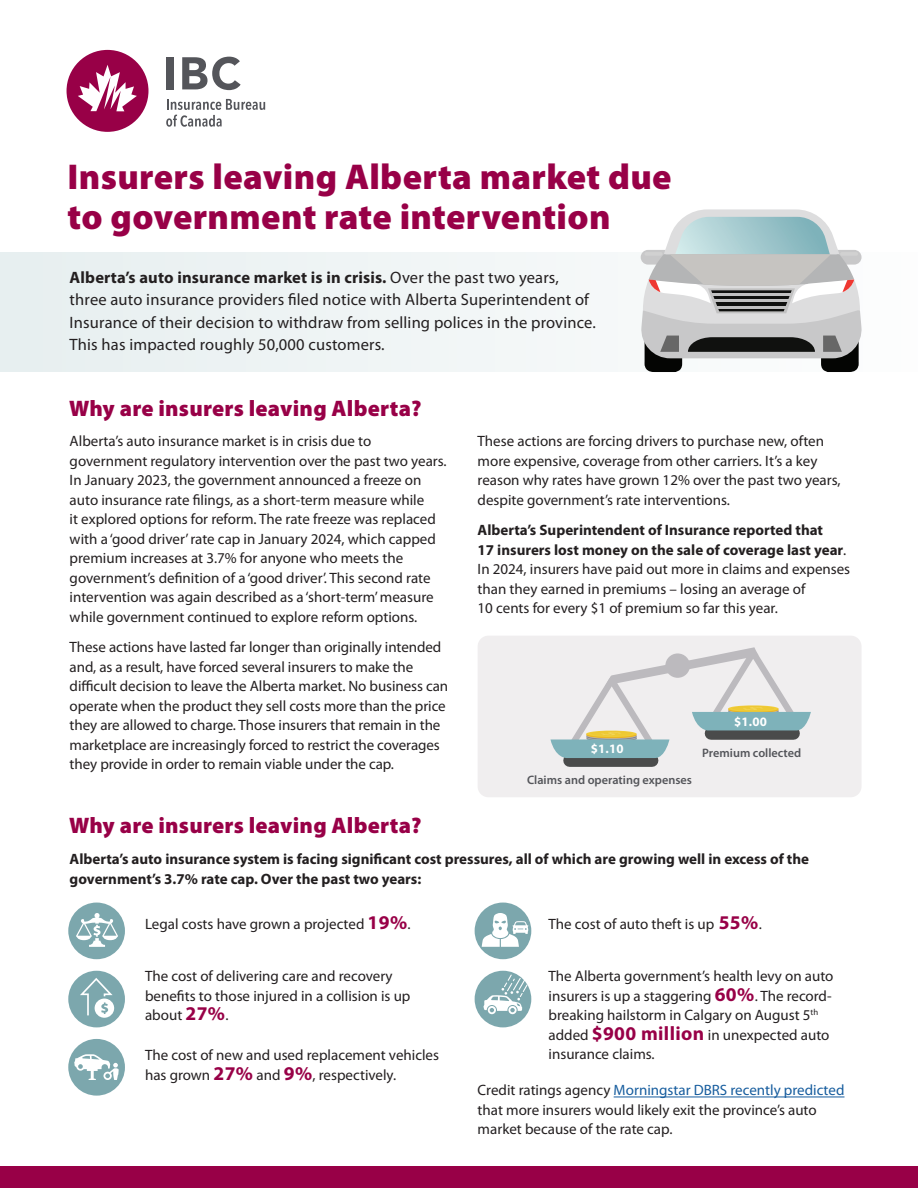
<style>
.page{position:relative;width:918px;height:1188px;background:#fff}
.page>*{position:absolute;margin:0;border:0;box-sizing:border-box;transform-origin:0 0}
.t1{font:900 36px/40.5px "Myriad Pro";letter-spacing:.01em;color:#980047}
.t2{font:900 22.5px "Myriad Pro";letter-spacing:.01em;color:#980047}
.t3{font:16.5px/22.5px "Myriad Pro";letter-spacing:.01em;color:#231f20}
.t4{font:15px/19.5px "Myriad Pro";color:#231f20}
.t5{font:700 15px/19.5px "Myriad Pro";color:#231f20}
.t6{font:700 12.9px "Myriad Pro";color:#fff}
.t7{font:600 12.3px "Myriad Pro";color:#54555a}
.s1{font-weight:700}
.s2{font-weight:700;font-size:19.5px;color:#980047}
.s3{color:#175d9e}
</style>
<div class="page">
<svg style="left:67px;top:50px;width:81px;height:82px"></svg>
<div style="left:166px;top:57px;width:8px;height:32px;background:#54555a"></div>
<svg style="left:182px;top:57px;width:59px;height:33px"></svg>
<svg style="left:166px;top:99px;width:99px;height:28px"></svg>
<div style="left:0;top:1166px;width:918px;height:22px;background:#980047"></div>
<div style="left:478px;top:636px;width:384px;height:161px;background:#f0eeef;border-radius:11px"></div>
<div style="left:0;top:252px;width:575px;height:119px;background:#edf3f4"></div>
<svg style="left:640px;top:209px;width:222px;height:163px"></svg>
<hr style="left:645px;top:252px;width:18px;height:4px;background:#d1d1d1;border-radius:2px">
<hr style="left:840px;top:252px;width:18px;height:4px;background:#d1d1d1;border-radius:2px">
<hr style="left:614px;top:1097px;width:231px;height:1px;background:#175d9e">
<div style="left:570px;top:754px;width:82px;height:13px;background:#4a4b4b"></div>
<svg style="left:550px;top:647px;width:261px;height:111px"></svg>
<div style="left:665px;top:653px;width:25px;height:25px;background:#bcbabe;border-radius:50%"></div>
<div style="left:68px;top:903px;width:57px;height:56px;background:#7ca7ad;border-radius:50%"></div>
<svg style="left:76px;top:913px;width:42px;height:34px"></svg>
<div style="left:475px;top:903px;width:56px;height:56px;background:#7ca7ad;border-radius:50%"></div>
<svg style="left:482px;top:913px;width:47px;height:34px"></svg>
<div style="left:68px;top:971px;width:57px;height:56px;background:#7ca7ad;border-radius:50%"></div>
<svg style="left:80px;top:978px;width:34px;height:40px"></svg>
<div style="left:475px;top:971px;width:56px;height:56px;background:#7ca7ad;border-radius:50%"></div>
<svg style="left:484px;top:975px;width:44px;height:39px"></svg>
<div style="left:68px;top:1039px;width:57px;height:57px;background:#7ca7ad;border-radius:50%"></div>
<svg style="left:74px;top:1054px;width:45px;height:26px"></svg>
<p class="t1" style="left:68px;top:155px;width:606px">Insurers leaving Alberta market due to government rate intervention</p>
<p class="t3" style="left:70px;top:266px;width:528px"><span class="s1">Alberta’s auto insurance market is in crisis.</span> Over the past two years, three auto insurance providers filed notice with Alberta Superintendent of Insurance of their decision to withdraw from selling polices in the province.<br>This has impacted roughly 50,000 customers.</p>
<p class="t2" style="left:69px;top:393px;width:354px">Why are insurers leaving Alberta?</p>
<p class="t4" style="left:70px;top:431px;width:379px">Alberta’s auto insurance market is in crisis due to government regulatory intervention over the past two years.<br>In January 2023, the government announced a freeze on auto insurance rate filings, as a short-term measure while<br>it explored options for reform. The rate freeze was replaced with a ‘good driver’ rate cap in January 2024, which capped premium increases at 3.7% for anyone who meets the government’s definition of a ‘good driver’. This second rate intervention was again described as a ‘short-term’ measure while government continued to explore reform options.</p>
<p class="t4" style="left:70px;top:637px;width:380px">These actions have lasted far longer than originally intended and, as a result, have forced several insurers to make the difficult decision to leave the Alberta market. No business can operate when the product they sell costs more than the price they are allowed to charge. Those insurers that remain in the marketplace are increasingly forced to restrict the coverages they provide in order to remain viable under the cap.</p>
<p class="t2" style="left:69px;top:810px;width:354px">Why are insurers leaving Alberta?</p>
<p class="t4" style="left:478px;top:431px;width:364px">These actions are forcing drivers to purchase new, often more expensive, coverage from other carriers. It’s a key reason why rates have grown 12% over the past two years, despite government’s rate interventions.</p>
<p class="t4" style="left:478px;top:520px;width:374px"><span class="s1">Alberta’s Superintendent of Insurance reported that<br>17 insurers lost money on the sale of coverage last year</span>.<br>In 2024, insurers have paid out more in claims and expenses than they earned in premiums – losing an average of<br>10 cents for every $1 of premium so far this year.</p>
<p class="t6" style="left:591px;top:741px;width:35px">$1.10</p>
<p class="t7" style="left:527px;top:772px;width:166px">Claims and operating expenses</p>
<p class="t6" style="left:734px;top:713px;width:35px">$1.00</p>
<p class="t7" style="left:702px;top:745px;width:101px">Premium collected</p>
<p class="t5" style="left:70px;top:849px;width:741px">Alberta’s auto insurance system is facing significant cost pressures, all of which are growing well in excess of the government’s 3.7% rate cap. Over the past two years:</p>
<p class="t4" style="left:145px;top:914px;width:267px">Legal costs have grown a projected <span class="s2">19%</span>.</p>
<p class="t4" style="left:145px;top:966px;width:267px">The cost of delivering care and recovery benefits to those injured in a collision is up about <span class="s2">27%</span>.</p>
<p class="t4" style="left:145px;top:1045px;width:296px">The cost of new and used replacement vehicles has grown <span class="s2">27%</span> and <span class="s2">9%</span>, respectively.</p>
<p class="t4" style="left:549px;top:914px;width:215px">The cost of auto theft is up <span class="s2">55%</span>.</p>
<p class="t4" style="left:549px;top:966px;width:286px">The Alberta government’s health levy on auto insurers is up a staggering <span class="s2">60%</span>. The record&shy;breaking hailstorm in Calgary on August 5<sup>th </sup>added <span class="s2">$900 million</span> in unexpected auto insurance claims.</p>
<p class="t4" style="left:478px;top:1080px;width:368px">Credit ratings agency <span class="s3">Morningstar DBRS recently predicted </span>that more insurers would likely exit the province’s auto market because of the rate cap.</p>
</div>
